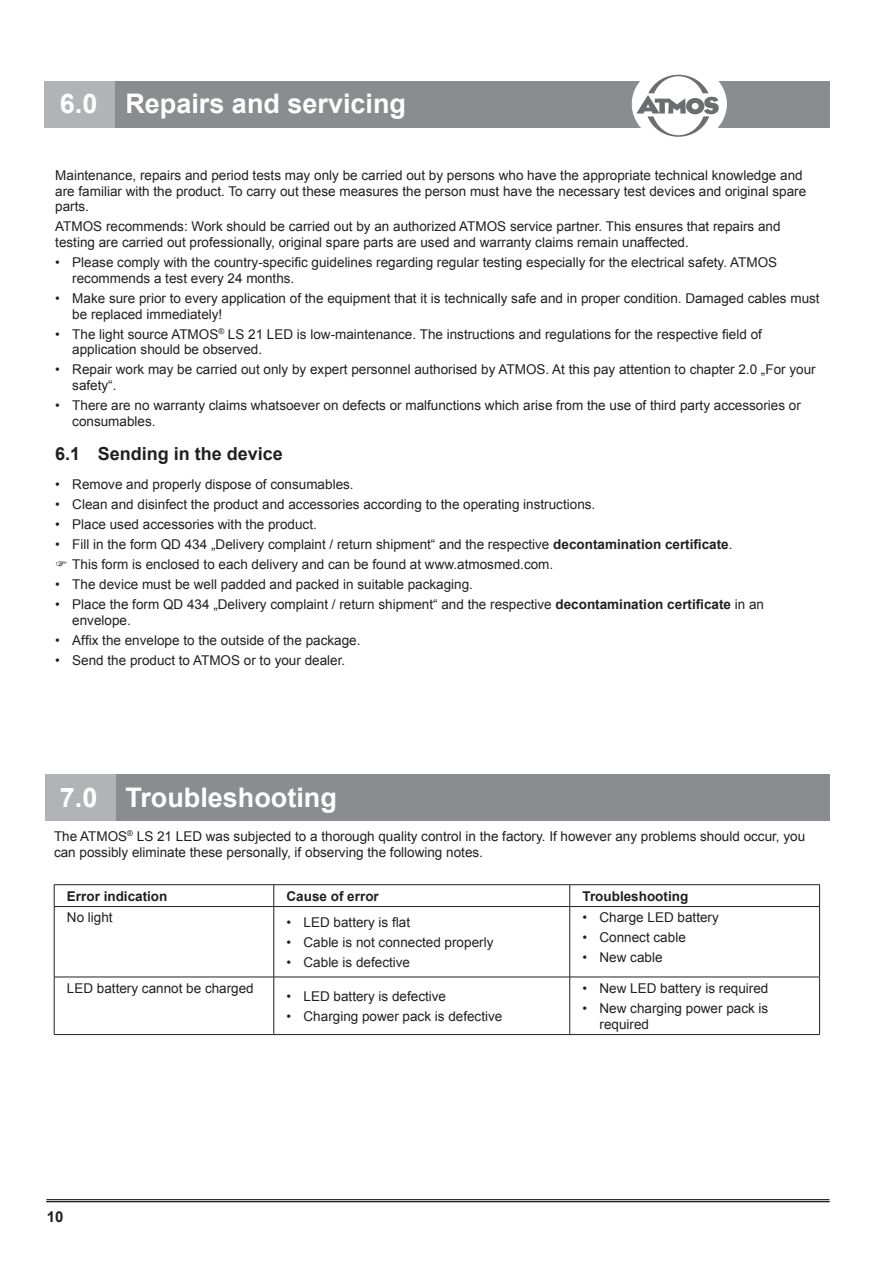
<style>
.page{position:relative;width:893px;height:1263px;background:#fff}
.page>*{position:absolute;margin:0;border:0;box-sizing:border-box;transform-origin:0 0}
.t1{font:700 27px "Arial";color:#fff}
.t2{font:700 18px "Arial";color:#231f20}
.t3{font:700 15px "Arial";color:#231f20}
.t4{font:13.5px/15.8px "Arial";color:#231f20}
.t5{font:700 13.5px "Arial";color:#231f20}
.s1{font-weight:700}
</style>
<div class="page">
<div style="left:115px;top:81px;width:714px;height:47px;background:#8a8c8f"></div>
<div style="left:45px;top:81px;width:70px;height:47px;background:#b2b3b7"></div>
<div style="left:632px;top:64px;width:94px;height:80px;background:#fff;border-radius:50%"></div>
<svg style="left:636px;top:75px;width:83px;height:62px"></svg>
<hr style="left:47px;top:1199px;width:782px;height:1px;background:#231f20">
<hr style="left:47px;top:1201px;width:782px;height:1px;background:#231f20">
<hr style="left:54px;top:884px;width:220px;height:1px;background:#231f20">
<svg style="left:54px;top:885px;width:1px;height:21px"></svg>
<hr style="left:274px;top:884px;width:296px;height:1px;background:#231f20">
<svg style="left:274px;top:885px;width:1px;height:21px"></svg>
<hr style="left:570px;top:884px;width:250px;height:1px;background:#231f20">
<svg style="left:569px;top:885px;width:1px;height:21px"></svg>
<svg style="left:819px;top:885px;width:1px;height:21px"></svg>
<hr style="left:54px;top:906px;width:220px;height:1px;background:#231f20">
<hr style="left:54px;top:907px;width:1px;height:70px;background:#231f20">
<hr style="left:274px;top:906px;width:296px;height:1px;background:#231f20">
<hr style="left:274px;top:907px;width:1px;height:70px;background:#231f20">
<hr style="left:570px;top:906px;width:250px;height:1px;background:#231f20">
<hr style="left:569px;top:907px;width:1px;height:70px;background:#231f20">
<hr style="left:819px;top:907px;width:1px;height:70px;background:#231f20">
<hr style="left:54px;top:977px;width:220px;height:1px;background:#231f20">
<hr style="left:54px;top:977px;width:1px;height:57px;background:#231f20">
<hr style="left:274px;top:977px;width:296px;height:1px;background:#231f20">
<hr style="left:274px;top:977px;width:1px;height:57px;background:#231f20">
<hr style="left:570px;top:977px;width:250px;height:1px;background:#231f20">
<hr style="left:569px;top:977px;width:1px;height:57px;background:#231f20">
<hr style="left:819px;top:977px;width:1px;height:57px;background:#231f20">
<hr style="left:54px;top:1034px;width:220px;height:1px;background:#231f20">
<hr style="left:274px;top:1034px;width:296px;height:1px;background:#231f20">
<hr style="left:570px;top:1034px;width:250px;height:1px;background:#231f20">
<div style="left:115px;top:774px;width:715px;height:47px;background:#8a8c8f"></div>
<div style="left:45px;top:774px;width:70px;height:47px;background:#b2b3b7"></div>
<h1 class="t1" style="left:60px;top:86px;width:348px">6.0 Repairs and servicing</h1>
<p class="t4" style="left:55px;top:167px;width:752px">Maintenance, repairs and period tests may only be carried out by persons who have the appropriate technical knowledge and are familiar with the product. To carry out these measures the person must have the necessary test devices and original spare parts.</p>
<p class="t4" style="left:55px;top:219px;width:727px">ATMOS recommends: Work should be carried out by an authorized ATMOS service partner. This ensures that repairs and testing are carried out professionally, original spare parts are used and warranty claims remain unaffected.</p>
<p class="t4" style="left:72px;top:255px;width:706px;text-indent:-17px">• Please comply with the country-specific guidelines regarding regular testing especially for the electrical safety. ATMOS recommends a test every 24 months.</p>
<p class="t4" style="left:72px;top:290px;width:749px;text-indent:-17px">• Make sure prior to every application of the equipment that it is technically safe and in proper condition. Damaged cables must be replaced immediately!</p>
<p class="t4" style="left:72px;top:326px;width:691px;text-indent:-17px">• The light source ATMOS<sup>®</sup> LS 21 LED is low-maintenance. The instructions and regulations for the respective field of application should be observed.</p>
<p class="t4" style="left:72px;top:362px;width:745px;text-indent:-17px">• Repair work may be carried out only by expert personnel authorised by ATMOS. At this pay attention to chapter 2.0 „For your safety“.</p>
<p class="t4" style="left:72px;top:398px;width:730px;text-indent:-17px">• There are no warranty claims whatsoever on defects or malfunctions which arise from the use of third party accessories or consumables.</p>
<h2 class="t2" style="left:55px;top:442px;width:229px">6.1 Sending in the device</h2>
<p class="t4" style="left:55px;top:476px;width:300px">• Remove and properly dispose of consumables.</p>
<p class="t4" style="left:55px;top:496px;width:542px">• Clean and disinfect the product and accessories according to the operating instructions.</p>
<p class="t4" style="left:55px;top:516px;width:263px">• Place used accessories with the product.</p>
<p class="t4" style="left:72px;top:534px;width:662px;line-height:20px;text-indent:-17px">• Fill in the form QD 434 „Delivery complaint / return shipment“ and the respective <span class="s1">decontamination certificate</span>.<br>This form is enclosed to each delivery and can be found at www.atmosmed.com.</p>
<p class="t4" style="left:55px;top:576px;width:419px">• The device must be well padded and packed in suitable packaging.</p>
<p class="t4" style="left:72px;top:596px;width:693px;text-indent:-17px">• Place the form QD 434 „Delivery complaint / return shipment“ and the respective <span class="s1">decontamination certificate</span> in an envelope.</p>
<p class="t4" style="left:55px;top:632px;width:307px">• Affix the envelope to the outside of the package.</p>
<p class="t4" style="left:55px;top:652px;width:291px">• Send the product to ATMOS or to your dealer.</p>
<h1 class="t1" style="left:60px;top:779px;width:279px">7.0 Troubleshooting</h1>
<p class="t4" style="left:54px;top:828px;width:753px">The ATMOS<sup>®</sup> LS 21 LED was subjected to a thorough quality control in the factory. If however any problems should occur, you can possibly eliminate these personally, if observing the following notes.</p>
<p class="t5" style="left:67px;top:887px;width:102px">Error indication</p>
<p class="t5" style="left:287px;top:887px;width:94px">Cause of error</p>
<p class="t5" style="left:582px;top:887px;width:107px">Troubleshooting</p>
<p class="t4" style="left:67px;top:910px;width:47px">No light</p>
<p class="t4" style="left:287px;top:914px;width:125px">• LED battery is flat</p>
<p class="t4" style="left:287px;top:934px;width:208px">• Cable is not connected properly</p>
<p class="t4" style="left:287px;top:954px;width:125px">• Cable is defective</p>
<p class="t4" style="left:582px;top:910px;width:138px">• Charge LED battery</p>
<p class="t4" style="left:582px;top:930px;width:105px">• Connect cable</p>
<p class="t4" style="left:582px;top:950px;width:82px">• New cable</p>
<p class="t4" style="left:67px;top:980px;width:188px">LED battery cannot be charged</p>
<p class="t4" style="left:287px;top:988px;width:161px">• LED battery is defective</p>
<p class="t4" style="left:287px;top:1008px;width:217px">• Charging power pack is defective</p>
<p class="t3" style="left:47px;top:1207px;width:18px">10</p>
<p class="t4" style="left:582px;top:980px;width:187px">• New LED battery is required</p>
<p class="t4" style="left:599px;top:1000px;width:170px;text-indent:-17px">• New charging power pack is required</p>
</div>
